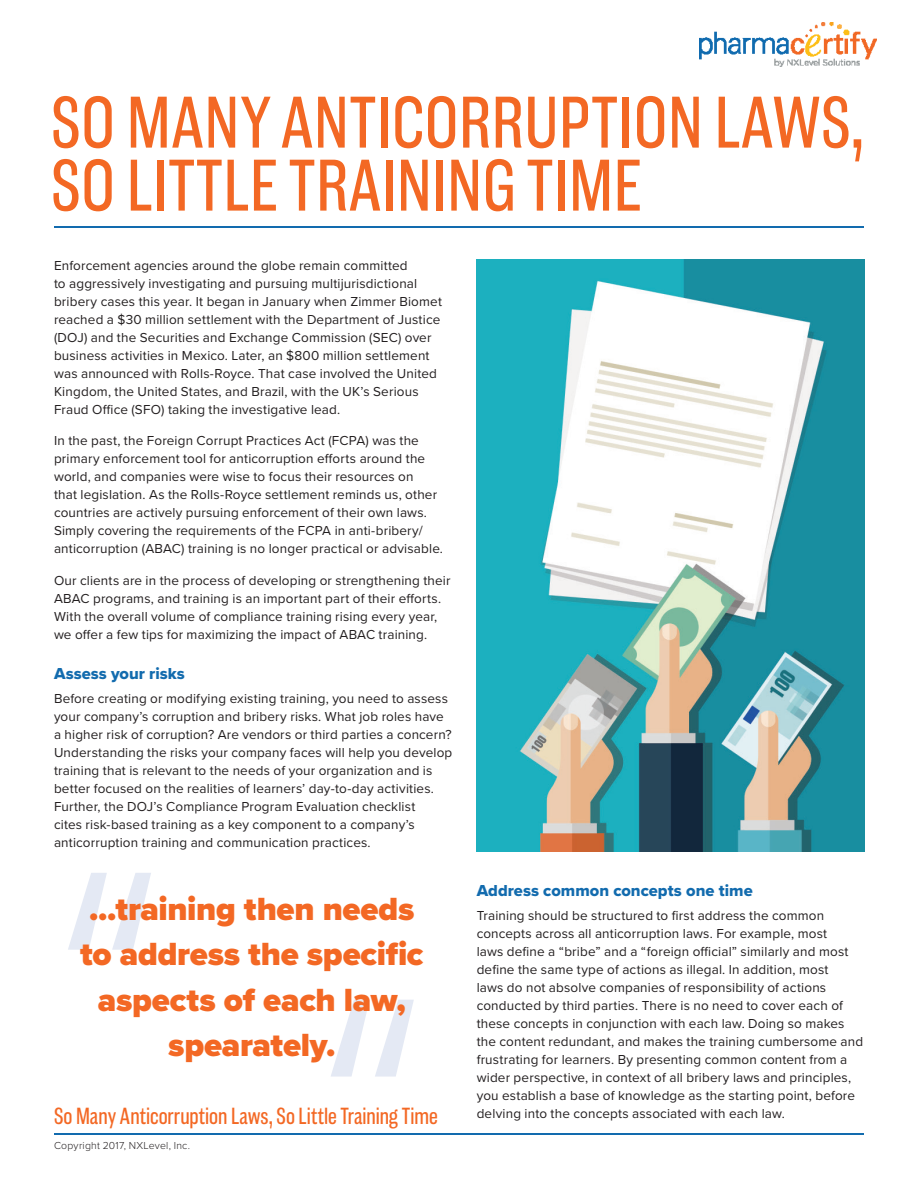
<style>
.page{position:relative;width:918px;height:1188px;background:#fff}
.page>*{position:absolute;margin:0;border:0;box-sizing:border-box;transform-origin:0 0}
.Paragraph_Style_1{font:402.6px "Museo Slab 100";color:#e4e9f4}
.t1{font:75px/63px "Americane Cond";letter-spacing:.015em;color:#f36824}
.Pull_Quote{font:900 33.3px/45.5px "Proxima Nova";letter-spacing:-.01em;color:#f36824;text-align:center}
.t2{font:24px "Americane Cond";letter-spacing:.005em;color:#f36824}
.Subhead{font:16.5px "Proxima Nova Extrabld";color:#126bae}
.Paragraph_Style_1-2{font:13.5px/18px "Proxima Nova";letter-spacing:.01em;color:#231f20}
.t3{font:300 10.5px "Proxima Nova";letter-spacing:.02em;color:#231f20}
</style>
<div class="page">
<img style="left:699px;top:22px;width:178px;height:45px">
<hr style="left:54px;top:226px;width:810px;height:2px;background:#126bae">
<img style="left:477px;top:259px;width:387px;height:592px">
<hr style="left:54px;top:1133px;width:810px;height:2px;background:#126bae">
<p class="t1" style="left:51px;top:90px;width:814px">SO MANY ANTICORRUPTION LAWS,<br>SO LITTLE TRAINING TIME</p>
<p class="Paragraph_Style_1-2" style="left:54px;top:256px;width:389px">Enforcement agencies around the globe remain committed<br>to aggressively investigating and pursuing multijurisdictional bribery cases this year. It began in January when Zimmer Biomet reached a $30 million settlement with the Department of Justice (DOJ) and the Securities and Exchange Commission (SEC) over business activities in Mexico. Later, an $800 million settlement was announced with Rolls-Royce. That case involved the United Kingdom, the United States, and Brazil, with the UK’s Serious Fraud Office (SFO) taking the investigative lead.</p>
<p class="Paragraph_Style_1-2" style="left:54px;top:431px;width:391px">In the past, the Foreign Corrupt Practices Act (FCPA) was the primary enforcement tool for anticorruption efforts around the world, and companies were wise to focus their resources on<br>that legislation. As the Rolls-Royce settlement reminds us, other countries are actively pursuing enforcement of their own laws.<br>Simply covering the requirements of the FCPA in anti-bribery/ anticorruption (ABAC) training is no longer practical or advisable.</p>
<p class="Paragraph_Style_1-2" style="left:54px;top:571px;width:398px">Our clients are in the process of developing or strengthening their ABAC programs, and training is an important part of their efforts.<br>With the overall volume of compliance training rising every year, we offer a few tips for maximizing the impact of ABAC training.</p>
<p class="Subhead" style="left:54px;top:662px;width:132px">Assess your risks</p>
<p class="Paragraph_Style_1-2" style="left:54px;top:689px;width:400px">Before creating or modifying existing training, you need to assess your company’s corruption and bribery risks. What job roles have a higher risk of corruption? Are vendors or third parties a concern?<br>Understanding the risks your company faces will help you develop training that is relevant to the needs of your organization and is better focused on the realities of learners’ day-to-day activities.<br>Further, the DOJ’s Compliance Program Evaluation checklist<br>cites risk-based training as a key component to a company’s anticorruption training and communication practices.</p>
<p class="Paragraph_Style_1" style="left:44px;top:803px;width:128px">“</p>
<p class="Pull_Quote" style="left:80px;top:886px;width:345px">...training then needs to address the specific aspects of each law, spearately.</p>
<p class="Paragraph_Style_1" style="left:307px;top:930px;width:128px">“</p>
<p class="t2" style="left:54px;top:1101px;width:385px">So Many Anticorruption Laws, So Little Training Time</p>
<p class="t3" style="left:54px;top:1137px;width:138px">Copyright 2017, NXLevel, Inc.</p>
<p class="Subhead" style="left:477px;top:878px;width:278px">Address common concepts one time</p>
<p class="Paragraph_Style_1-2" style="left:477px;top:906px;width:388px">Training should be structured to first address the common concepts across all anticorruption laws. For example, most<br>laws define a “bribe” and a “foreign official” similarly and most define the same type of actions as illegal. In addition, most<br>laws do not absolve companies of responsibility of actions conducted by third parties. There is no need to cover each of these concepts in conjunction with each law. Doing so makes the content redundant, and makes the training cumbersome and frustrating for learners. By presenting common content from a wider perspective, in context of all bribery laws and principles, you establish a base of knowledge as the starting point, before delving into the concepts associated with each law.</p>
</div>
